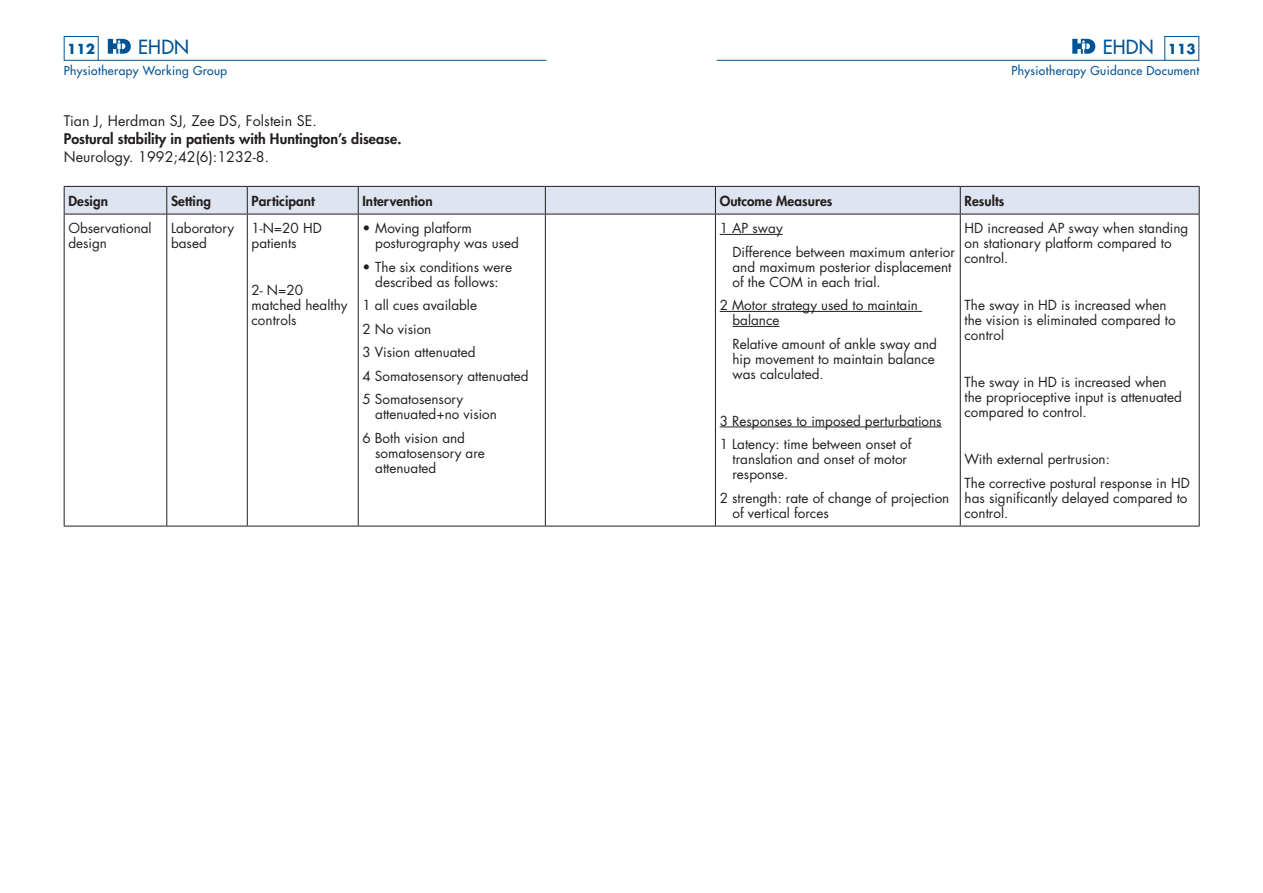
<style>
.page{position:relative;width:1263px;height:893px;background:#fff}
.page>*{position:absolute;margin:0;border:0;box-sizing:border-box;transform-origin:0 0}
.t1{font:14.25px "Futura";letter-spacing:.005em;color:#231f20}
.t2{font:800 14.25px "Futura";letter-spacing:.005em;color:#231f20}
.t3{font:13.5px/15px "Futura";color:#231f20}
.t4{font:800 13.5px "Futura";letter-spacing:.005em;color:#231f20}
.t5{font:700 13.5px "Futura";color:#005495}
.t6{font:12px "Futura";letter-spacing:.03em;color:#005495}
.t7{font:8.7px "Futura T";letter-spacing:.1em;color:#005495}
</style>
<div class="page">
<div style="left:64px;top:36px;width:35px;height:25px;border:1px solid #005495"></div>
<svg style="left:108px;top:39px;width:23px;height:15px"></svg>
<hr style="left:98px;top:60px;width:448px;height:1px;background:#005495">
<div style="left:1164px;top:36px;width:35px;height:25px;border:1px solid #005495"></div>
<svg style="left:1072px;top:39px;width:23px;height:15px"></svg>
<hr style="left:716px;top:60px;width:449px;height:1px;background:#005495">
<svg style="left:64px;top:186px;width:1136px;height:28px;background:#d4d9e4"></svg>
<hr style="left:64px;top:214px;width:103px;height:1px;background:#231f20">
<hr style="left:64px;top:214px;width:1px;height:312px;background:#231f20">
<hr style="left:167px;top:214px;width:80px;height:1px;background:#231f20">
<hr style="left:166px;top:214px;width:1px;height:312px;background:#231f20">
<hr style="left:247px;top:214px;width:111px;height:1px;background:#231f20">
<hr style="left:247px;top:214px;width:1px;height:312px;background:#231f20">
<hr style="left:358px;top:214px;width:187px;height:1px;background:#231f20">
<hr style="left:358px;top:214px;width:1px;height:312px;background:#231f20">
<hr style="left:545px;top:214px;width:170px;height:1px;background:#231f20">
<hr style="left:545px;top:214px;width:1px;height:312px;background:#231f20">
<hr style="left:715px;top:214px;width:245px;height:1px;background:#231f20">
<hr style="left:715px;top:214px;width:1px;height:312px;background:#231f20">
<hr style="left:960px;top:214px;width:239px;height:1px;background:#231f20">
<hr style="left:960px;top:214px;width:1px;height:312px;background:#231f20">
<hr style="left:1199px;top:214px;width:1px;height:312px;background:#231f20">
<hr style="left:64px;top:526px;width:103px;height:1px;background:#231f20">
<hr style="left:167px;top:526px;width:80px;height:1px;background:#231f20">
<hr style="left:247px;top:526px;width:111px;height:1px;background:#231f20">
<hr style="left:358px;top:526px;width:187px;height:1px;background:#231f20">
<hr style="left:545px;top:526px;width:170px;height:1px;background:#231f20">
<hr style="left:715px;top:526px;width:245px;height:1px;background:#231f20">
<hr style="left:960px;top:526px;width:239px;height:1px;background:#231f20">
<hr style="left:720px;top:234px;width:63px;height:1px;background:#231f20">
<hr style="left:720px;top:311px;width:202px;height:1px;background:#231f20">
<hr style="left:732px;top:326px;width:47px;height:1px;background:#231f20">
<hr style="left:720px;top:427px;width:222px;height:1px;background:#231f20">
<p class="t5" style="left:67px;top:40px;width:29px">112</p>
<p class="t7" style="left:136px;top:41px;width:49px">EUROPEAN</p>
<p class="t6" style="left:64px;top:63px;width:165px">Physiotherapy Working Group</p>
<p class="t7" style="left:1100px;top:41px;width:49px">EUROPEAN</p>
<p class="t5" style="left:1168px;top:40px;width:28px">113</p>
<p class="t6" style="left:1011px;top:63px;width:189px">Physiotherapy Guidance Document</p>
<p class="t1" style="left:64px;top:112px;width:255px">Tian J, Herdman SJ, Zee DS, Folstein SE.</p>
<p class="t2" style="left:64px;top:130px;width:339px">Postural stability in patients with Huntington’s disease.</p>
<p class="t1" style="left:64px;top:148px;width:207px">Neurology. 1992;42(6):1232-8.</p>
<p class="t4" style="left:68px;top:192px;width:41px">Design</p>
<p class="t4" style="left:171px;top:192px;width:41px">Setting</p>
<p class="t4" style="left:252px;top:192px;width:65px">Participant</p>
<p class="t4" style="left:362px;top:192px;width:72px">Intervention</p>
<p class="t4" style="left:720px;top:192px;width:114px">Outcome Measures</p>
<p class="t4" style="left:964px;top:192px;width:41px">Results</p>
<p class="t3" style="left:68px;top:221px;width:85px">Observational design</p>
<p class="t3" style="left:171px;top:221px;width:65px">Laboratory based</p>
<p class="t3" style="left:252px;top:221px;width:72px">1-N=20 HD patients</p>
<p class="t3" style="left:252px;top:283px;width:97px">2- N=20 matched healthy controls</p>
<p class="t3" style="left:375px;top:221px;width:145px;text-indent:-13px">• Moving platform posturography was used</p>
<p class="t3" style="left:362px;top:259px;width:151px;text-align:center">• The six conditions were described as follows:</p>
<p class="t3" style="left:362px;top:293px;width:168px;line-height:23.5px">1 all cues available<br>2 No vision<br>3 Vision attenuated<br>4 Somatosensory attenuated<br>5 Somatosensory</p>
<p class="t3" style="left:362px;top:402px;width:136px;line-height:23.5px;text-indent:13px">attenuated+no vision<br>6 Both vision and</p>
<p class="t3" style="left:375px;top:445px;width:111px">somatosensory are attenuated</p>
<p class="t3" style="left:964px;top:221px;width:225px">HD increased AP sway when standing on stationary platform compared to control.</p>
<p class="t3" style="left:964px;top:298px;width:213px">The sway in HD is increased when the vision is eliminated compared to control</p>
<p class="t3" style="left:964px;top:375px;width:219px">The sway in HD is increased when the proprioceptive input is attenuated compared to control.</p>
<p class="t3" style="left:964px;top:447px;width:227px;line-height:23.5px">With external pertrusion:<br>The corrective postural response in HD</p>
<p class="t3" style="left:964px;top:490px;width:225px">has significantly delayed compared to control.</p>
<p class="t3" style="left:732px;top:216px;width:224px;line-height:23.5px;text-indent:-13px">1 AP sway<br>Difference between maximum anterior</p>
<p class="t3" style="left:732px;top:259px;width:220px">and maximum posterior displacement of the COM in each trial.</p>
<p class="t3" style="left:732px;top:298px;width:187px;text-indent:-13px">2 Motor strategy used to maintain balance</p>
<p class="t3" style="left:732px;top:336px;width:206px">Relative amount of ankle sway and hip movement to maintain balance was calculated.</p>
<p class="t3" style="left:720px;top:409px;width:223px;line-height:23.5px">3 Responses to imposed perturbations<br>1 Latency: time between onset of</p>
<p class="t3" style="left:732px;top:452px;width:176px">translation and onset of motor response.</p>
<p class="t3" style="left:732px;top:490px;width:218px;text-indent:-13px">2 strength: rate of change of projection of vertical forces</p>
</div>
